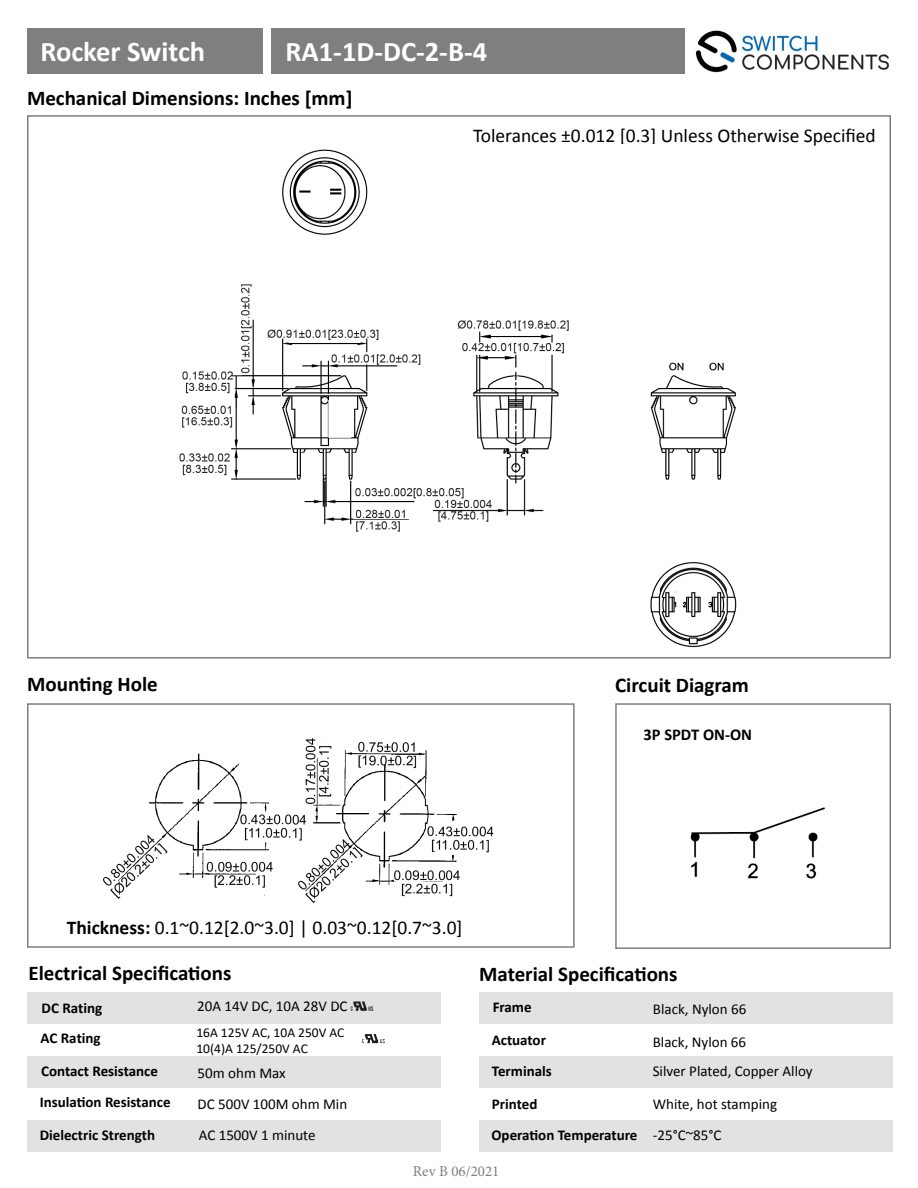
<style>
.page{position:relative;width:918px;height:1188px;background:#fff}
.page>*{position:absolute;margin:0;border:0;box-sizing:border-box;transform-origin:0 0}
.t1{font:700 28.5px "Calibri";color:#fff}
.t2{font:700 21px "Calibri";color:#000}
.t3{font:19.5px "Calibri";color:#000}
.t4{font:700 16.5px "Calibri";color:#000}
.t5{font:15px "Calibri";color:#000}
.t6{font:700 15px "Calibri";color:#000}
.t7{font:15px "Minion Pro";color:#7f7f7f}
.t8{font:13.5px/16.2px "Calibri";color:#000}
.s1{font-weight:700}
</style>
<div class="page">
<img style="left:695px;top:30px;width:194px;height:43px">
<div style="left:27px;top:29px;width:236px;height:45px;background:#7f7f7f"></div>
<div style="left:27px;top:703px;width:548px;height:245px;border:2px solid #7f7f7f"></div>
<div style="left:615px;top:703px;width:276px;height:246px;border:2px solid #7f7f7f"></div>
<div style="left:271px;top:28px;width:414px;height:46px;background:#7f7f7f"></div>
<div style="left:27px;top:992px;width:414px;height:31px;background:#e2e2e2"></div>
<div style="left:479px;top:992px;width:414px;height:31px;background:#e2e2e2"></div>
<div style="left:27px;top:1056px;width:414px;height:32px;background:#e2e2e2"></div>
<div style="left:479px;top:1056px;width:414px;height:32px;background:#e2e2e2"></div>
<div style="left:27px;top:1120px;width:414px;height:32px;background:#e2e2e2"></div>
<div style="left:479px;top:1120px;width:414px;height:32px;background:#e2e2e2"></div>
<img style="left:350px;top:1001px;width:24px;height:10px">
<img style="left:103px;top:738px;width:391px;height:166px">
<img style="left:690px;top:807px;width:135px;height:72px">
<img style="left:179px;top:149px;width:558px;height:499px">
<img style="left:354px;top:1023px;width:36px;height:21px">
<p class="t1" style="left:40px;top:31px;width:166px">Rocker Switch</p>
<p class="t1" style="left:286px;top:31px;width:203px">RA1-1D-DC-2-B-4</p>
<p class="t2" style="left:27px;top:83px;width:327px">Mechanical Dimensions: Inches [mm]</p>
<p class="t3" style="left:473px;top:123px;width:404px">Tolerances ±0.012 [0.3] Unless Otherwise Specified</p>
<p class="t2" style="left:27px;top:669px;width:132px">Mounting Hole</p>
<p class="t2" style="left:615px;top:671px;width:135px">Circuit Diagram</p>
<p class="t4" style="left:644px;top:722px;width:110px">3P SPDT ON-ON</p>
<p class="t3" style="left:67px;top:915px;width:397px"><span class="s1">Thickness:</span> 0.1~0.12[2.0~3.0] | 0.03~0.12[0.7~3.0]</p>
<p class="t2" style="left:28px;top:958px;width:205px">Electrical Specifications</p>
<p class="t2" style="left:479px;top:959px;width:200px">Material Specifications</p>
<p class="t5" style="left:197px;top:997px;width:152px">20A 14V DC, 10A 28V DC</p>
<p class="t5" style="left:653px;top:1000px;width:95px">Black, Nylon 66</p>
<p class="t6" style="left:42px;top:997px;width:62px">DC Rating</p>
<p class="t6" style="left:493px;top:996px;width:41px">Frame</p>
<p class="t6" style="left:40px;top:1027px;width:62px">AC Rating</p>
<p class="t8" style="left:196px;top:1024px;width:150px">16A 125V AC, 10A 250V AC<br>10(4)A 125/250V AC</p>
<p class="t6" style="left:41px;top:1061px;width:118px">Contact Resistance</p>
<p class="t6" style="left:40px;top:1092px;width:132px">Insulation Resistance</p>
<p class="t5" style="left:198px;top:1063px;width:90px">50m ohm Max</p>
<p class="t5" style="left:198px;top:1095px;width:151px">DC 500V 100M ohm Min</p>
<p class="t6" style="left:492px;top:1029px;width:56px">Actuator</p>
<p class="t6" style="left:492px;top:1061px;width:62px">Terminals</p>
<p class="t6" style="left:492px;top:1093px;width:47px">Printed</p>
<p class="t5" style="left:653px;top:1033px;width:95px">Black, Nylon 66</p>
<p class="t5" style="left:653px;top:1062px;width:162px">Silver Plated, Copper Alloy</p>
<p class="t5" style="left:653px;top:1094px;width:126px">White, hot stamping</p>
<p class="t6" style="left:40px;top:1124px;width:117px">Dielectric Strength</p>
<p class="t6" style="left:492px;top:1125px;width:148px">Operation Temperature</p>
<p class="t5" style="left:199px;top:1125px;width:118px">AC 1500V 1 minute</p>
<p class="t5" style="left:653px;top:1126px;width:70px">-25°C~85°C</p>
<p class="t7" style="left:413px;top:1162px;width:88px">Rev B 06/2021</p>
</div>
